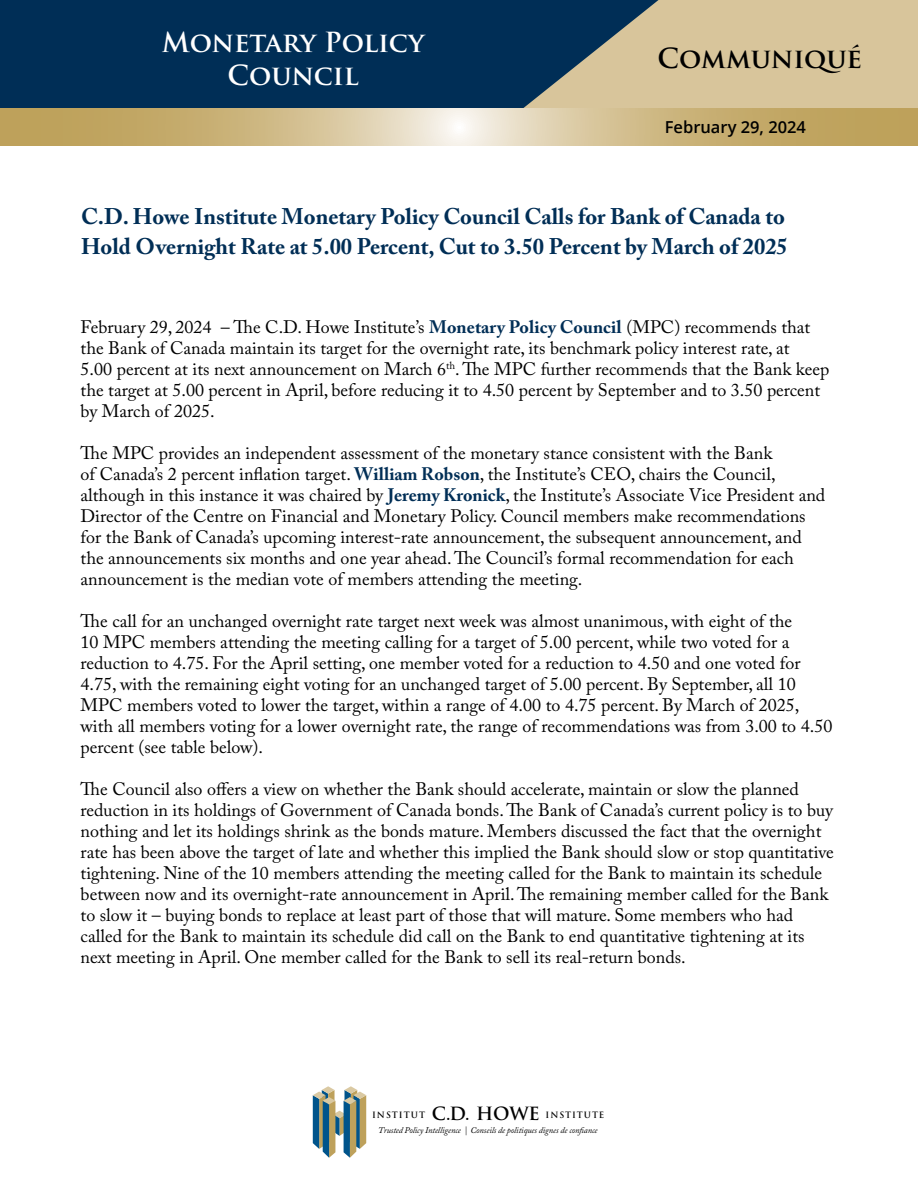
<style>
.page{position:relative;width:918px;height:1188px;background:#fff}
.page>*{position:absolute;margin:0;border:0;box-sizing:border-box;transform-origin:0 0}
.t1{font:700 27px/33px "Trajan Pro";color:#fff;text-align:center}
.t2{font:700 27px "Trajan Pro";letter-spacing:-.01em;color:#000}
.t3{font:700 22.5px/30px "Adobe Caslon Pro";color:#002e56}
.t4{font:18px/21px "Adobe Caslon Pro";color:#000}
.t5{font:600 16.5px "Open Sans";color:#000}
.t6{font:italic 8.7px "Adobe Caslon Pro";letter-spacing:-.01em;color:#000}
.t7{font:700 8.55px "Trajan";letter-spacing:.11em;color:#000}
.s1{font-weight:700;color:#002e56}
.s2{font-size:17.7px}
</style>
<div class="page">
<div style="left:0;top:0;width:664px;height:108px;background:#002e56"></div>
<svg style="left:524px;top:0;width:394px;height:108px"></svg>
<svg style="left:0;top:108px;width:918px;height:38px;background:#cfba88"></svg>
<svg style="left:313px;top:1086px;width:53px;height:72px"></svg>
<h1 class="t1" style="left:162px;top:27px;width:264px">Monetary Policy<br>Council</h1>
<h1 class="t2" style="left:657px;top:42px;width:206px">Communiqué</h1>
<p class="t5" style="left:665px;top:116px;width:143px">February 29, 2024</p>
<p class="t3" style="left:81px;top:201px;width:708px">C.D. Howe Institute Monetary Policy Council Calls for Bank of Canada to<br>Hold Overnight Rate at 5.00 Percent, Cut to 3.50 Percent by March of 2025</p>
<p class="t4" style="left:81px;top:316px;width:750px">February 29, 2024 – The C.D. Howe Institute’s <span class="s1">Monetary Policy Council</span> (MPC) recommends that the Bank of Canada maintain its target for the overnight rate, its benchmark policy interest rate, at<br>5.00 percent at its next announcement on March 6<sup>th</sup>. The MPC further recommends that the Bank keep the target at 5.00 percent in April, before reducing it to 4.50 percent by September and to 3.50 percent by March of 2025.</p>
<p class="t4" style="left:81px;top:442px;width:746px">The MPC provides an independent assessment of the monetary stance consistent with the Bank<br>of Canada’s 2 percent inflation target. <span class="s1">William Robson</span>, the Institute’s CEO, chairs the Council, although in this instance it was chaired by <span class="s1">Jeremy Kronick</span>, the Institute’s Associate Vice President and Director of the Centre on Financial and Monetary Policy. Council members make recommendations for the Bank of Canada’s upcoming interest-rate announcement, the subsequent announcement, and the announcements six months and one year ahead. The Council’s formal recommendation for each announcement is the median vote of members attending the meeting.</p>
<p class="t4" style="left:81px;top:610px;width:753px">The call for an unchanged overnight rate target next week was almost unanimous, with eight of the<br>10 MPC members attending the meeting calling for a target of 5.00 percent, while two voted for a reduction to 4.75. For the April setting, one member voted for a reduction to 4.50 and one voted for 4.75, with the remaining eight voting for an unchanged target of 5.00 percent. By September, all 10<br>MPC members voted to lower the target, within a range of 4.00 to 4.75 percent. By March of 2025, with all members voting for a lower overnight rate, the range of recommendations was from 3.00 to 4.50 percent (see table below).</p>
<p class="t4" style="left:81px;top:778px;width:755px">The Council also offers a view on whether the Bank should accelerate, maintain or slow the planned reduction in its holdings of Government of Canada bonds. The Bank of Canada’s current policy is to buy nothing and let its holdings shrink as the bonds mature. Members discussed the fact that the overnight rate has been above the target of late and whether this implied the Bank should slow or stop quantitative tightening. Nine of the 10 members attending the meeting called for the Bank to maintain its schedule between now and its overnight-rate announcement in April. The remaining member called for the Bank to slow it – buying bonds to replace at least part of those that will mature. Some members who had called for the Bank to maintain its schedule did call on the Bank to end quantitative tightening at its next meeting in April. One member called for the Bank to sell its real-return bonds.</p>
<p class="t7" style="left:372px;top:1109px;width:234px">INSTITUT <span class="s2">C.D. HOWE</span> INSTITUTE</p>
<p class="t6" style="left:378px;top:1125px;width:221px">Trusted Policy Intelligence | Conseils de politiques dignes de con ance</p>
</div>
